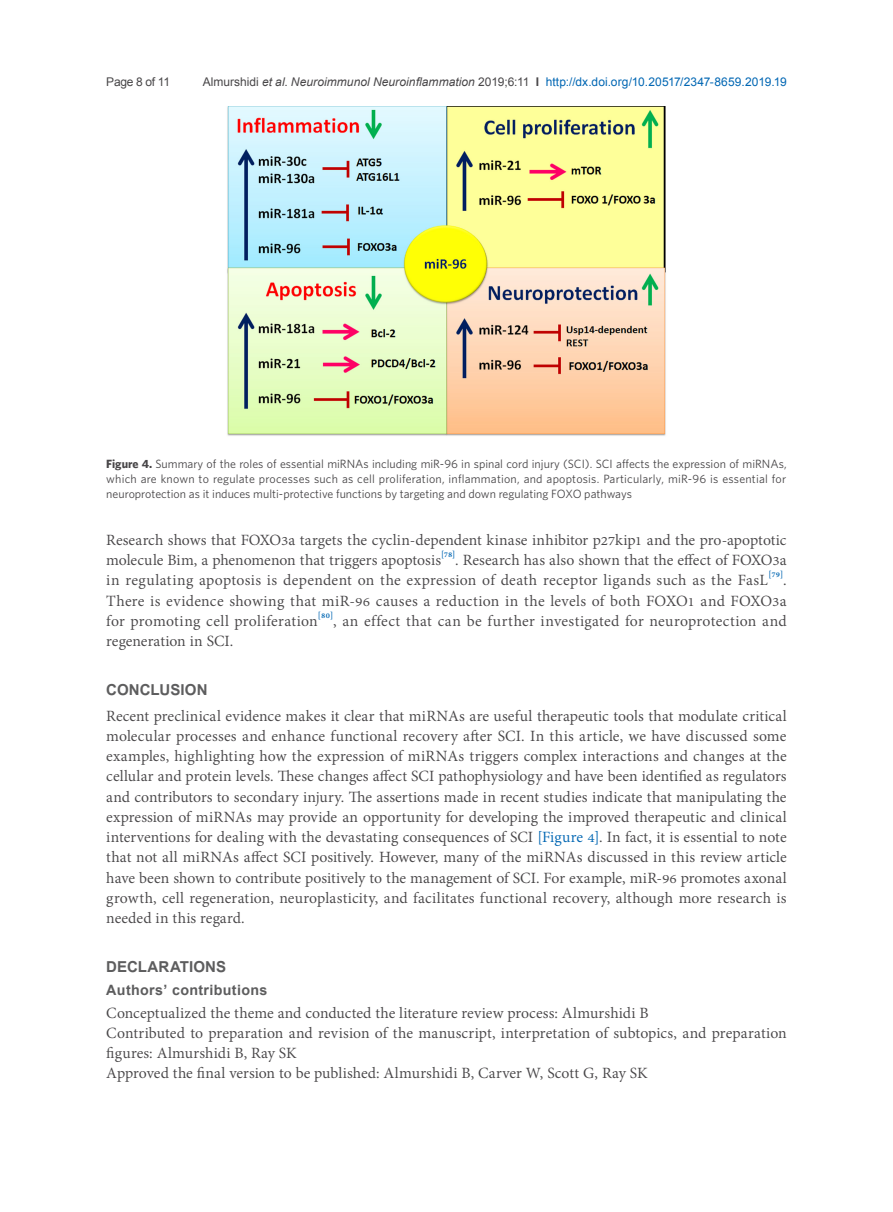
<style>
.page{position:relative;width:893px;height:1212px;background:#fff}
.page>*{position:absolute;margin:0;border:0;box-sizing:border-box;transform-origin:0 0}
.t1{font:700 21px "Utsaah";letter-spacing:.005em;color:#5d5d5e}
.t2{font:19.2px/20.2px "Adobe Thai";letter-spacing:.005em;color:#484648;text-align:justify}
.t3{font:700 14.25px "Arial";letter-spacing:.025em;color:#5d5d5e}
.t4{font:12px/15px "Whitney";color:#484648;text-align:justify}
.t5{font:12px "Arial";color:#0166b3}
.t6{font:12px "Arial";letter-spacing:-.025em;color:#484648}
.s1{color:#484648}
.s2{font-style:italic;color:#484648}
.s3{font-weight:700;color:#484648}
.s4{font-weight:700}
.s5{color:#0166b3}
</style>
<div class="page">
<img style="left:227px;top:106px;width:439px;height:330px">
<p class="t6" style="left:106px;top:73px;width:65px">Page 8 of 11</p>
<p class="t5" style="left:203px;top:73px;width:585px"><span class="s1">Almurshidi</span> <span class="s2">et al</span><span class="s1">.</span> <span class="s2">Neuroimmunol Neuroinflammation</span> <span class="s1">2019;6:11</span> <span class="s3">I</span> http://dx.doi.org/10.20517/2347-8659.2019.19</p>
<p class="t4" style="left:106px;top:456px;width:682px"><span class="s4">Figure 4.</span> Summary of the roles of essential miRNAs including miR-96 in spinal cord injury (SCI). SCI affects the expression of miRNAs, which are known to regulate processes such as cell proliferation, inflammation, and apoptosis. Particularly, miR-96 is essential for neuroprotection as it induces multi-protective functions by targeting and down regulating FOXO pathways</p>
<p class="t2" style="left:106px;top:528px;width:682px">Research shows that FOXO3a targets the cyclin-dependent kinase inhibitor p27kip1 and the pro-apoptotic molecule Bim, a phenomenon that triggers apoptosis<sup>[78]</sup>. Research has also shown that the effect of FOXO3a in regulating apoptosis is dependent on the expression of death receptor ligands such as the FasL<sup>[79]</sup>.<br>There is evidence showing that miR-96 causes a reduction in the levels of both FOXO1 and FOXO3a for promoting cell proliferation<sup>[80]</sup>, an effect that can be further investigated for neuroprotection and regeneration in SCI.</p>
<p class="t1" style="left:106px;top:679px;width:103px">CONCLUSION</p>
<p class="t2" style="left:106px;top:704px;width:682px">Recent preclinical evidence makes it clear that miRNAs are useful therapeutic tools that modulate critical molecular processes and enhance functional recovery after SCI. In this article, we have discussed some examples, highlighting how the expression of miRNAs triggers complex interactions and changes at the cellular and protein levels. These changes affect SCI pathophysiology and have been identified as regulators and contributors to secondary injury. The assertions made in recent studies indicate that manipulating the expression of miRNAs may provide an opportunity for developing the improved therapeutic and clinical interventions for dealing with the devastating consequences of SCI <span class="s5">[Figure 4]</span>. In fact, it is essential to note that not all miRNAs affect SCI positively. However, many of the miRNAs discussed in this review article have been shown to contribute positively to the management of SCI. For example, miR-96 promotes axonal growth, cell regeneration, neuroplasticity, and facilitates functional recovery, although more research is needed in this regard.</p>
<p class="t1" style="left:106px;top:956px;width:121px">DECLARATIONS</p>
<p class="t3" style="left:106px;top:980px;width:163px">Authors’ contributions</p>
<p class="t2" style="left:106px;top:1001px;width:682px;text-align:left">Conceptualized the theme and conducted the literature review process: Almurshidi B<br>Contributed to preparation and revision of the manuscript, interpretation of subtopics, and preparation figures: Almurshidi B, Ray SK<br>Approved the final version to be published: Almurshidi B, Carver W, Scott G, Ray SK</p>
</div>
